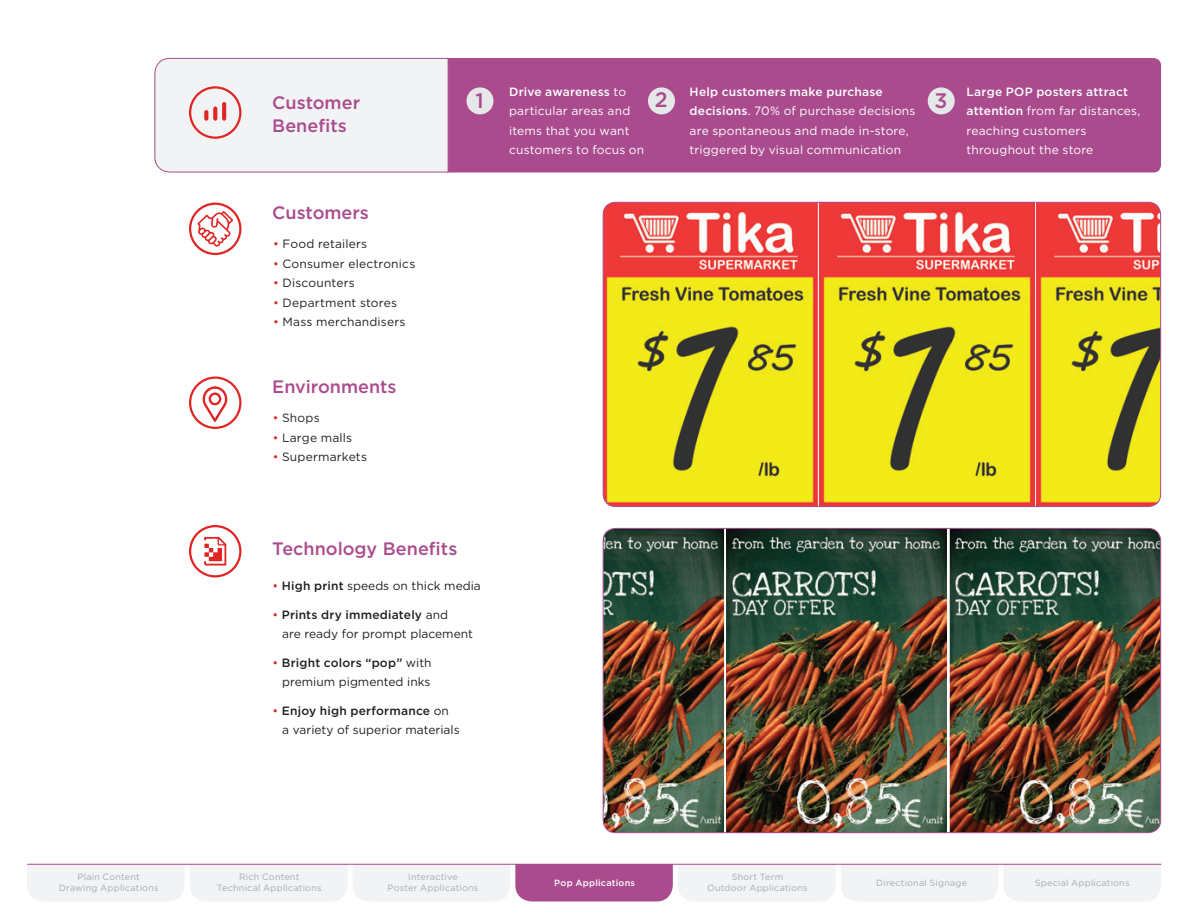
<style>
.page{position:relative;width:1188px;height:918px;background:#fff}
.page>*{position:absolute;margin:0;border:0;box-sizing:border-box;transform-origin:0 0}
.t1{font:500 21px "Gotham";color:#aa4b8e}
.t2{font:500 18px/22.5px "Gotham";color:#aa4b8e}
.Body_text_-_Blue{font:12px/19.5px "Gotham";letter-spacing:.005em;color:#231f20}
.Body_text_-_Blue-2{font:12px/19.5px "Gotham";letter-spacing:.015em;color:#fff}
.t3{font:9px/10.5px "Gotham";letter-spacing:.025em;color:#a8a9ad;text-align:center}
.t4{font:500 9px "Gotham";letter-spacing:.025em;color:#fff}
.s1{font-weight:500}
.s2{color:#e02525}
</style>
<div class="page">
<div style="left:1004px;top:865px;width:157px;height:36px;background:#f2f3f4"></div>
<svg style="left:202px;top:386px;width:26px;height:37px"></svg>
<div style="left:449px;top:58px;width:712px;height:114px;background:#aa4b8e"></div>
<div style="left:154px;top:58px;width:295px;height:115px;background:#f2f3f4"></div>
<img style="left:603px;top:202px;width:558px;height:305px">
<img style="left:603px;top:528px;width:121px;height:305px">
<img style="left:727px;top:530px;width:220px;height:301px">
<img style="left:950px;top:528px;width:211px;height:305px">
<div style="left:189px;top:376px;width:53px;height:53px;border:2px solid #e02525;border-radius:50%"></div>
<div style="left:189px;top:203px;width:53px;height:52px;border:2px solid #e02525;border-radius:50%"></div>
<svg style="left:197px;top:211px;width:36px;height:36px"></svg>
<div style="left:189px;top:525px;width:53px;height:53px;border:2px solid #e02525;border-radius:50%"></div>
<svg style="left:204px;top:537px;width:22px;height:29px"></svg>
<div style="left:189px;top:86px;width:53px;height:53px;border:2px solid #e02525;border-radius:50%"></div>
<svg style="left:222px;top:102px;width:4px;height:19px"></svg>
<svg style="left:213px;top:106px;width:4px;height:15px"></svg>
<svg style="left:204px;top:110px;width:4px;height:11px"></svg>
<div style="left:466px;top:87px;width:28px;height:27px;background:#e6e7e9;border-radius:50%"></div>
<div style="left:928px;top:87px;width:27px;height:27px;background:#e6e7e9;border-radius:50%"></div>
<div style="left:648px;top:87px;width:27px;height:27px;background:#e6e7e9;border-radius:50%"></div>
<div style="left:27px;top:865px;width:320px;height:36px;background:#f2f3f4"></div>
<svg style="left:353px;top:865px;width:645px;height:37px"></svg>
<hr style="left:27px;top:864px;width:1134px;height:1px;background:#aa4b8e">
<p class="Body_text_-_Blue-2" style="left:690px;top:82px;width:227px"><span class="s1">Help customers make purchase decisions</span>. 70% of purchase decisions are spontaneous and made in-store, triggered by visual communication</p>
<p class="Body_text_-_Blue-2" style="left:509px;top:82px;width:137px"><span class="s1">Drive awareness</span> to particular areas and items that you want customers to focus on</p>
<p class="t2" style="left:272px;top:91px;width:89px">Customer<br>Benefits</p>
<p class="t1" style="left:476px;top:87px;width:10px">1</p>
<p class="t1" style="left:655px;top:86px;width:14px">2</p>
<p class="t1" style="left:935px;top:87px;width:14px">3</p>
<p class="Body_text_-_Blue-2" style="left:967px;top:82px;width:175px"><span class="s1">Large POP posters attract attention</span> from far distances, reaching customers throughout the store</p>
<p class="t2" style="left:272px;top:201px;width:98px">Customers</p>
<p class="Body_text_-_Blue" style="left:273px;top:234px;width:96px"><span class="s2">•</span> Food retailers</p>
<p class="Body_text_-_Blue" style="left:273px;top:253px;width:144px"><span class="s2">•</span> Consumer electronics</p>
<p class="Body_text_-_Blue" style="left:273px;top:273px;width:83px"><span class="s2">•</span> Discounters</p>
<p class="Body_text_-_Blue" style="left:273px;top:292px;width:125px"><span class="s2">•</span> Department stores</p>
<p class="Body_text_-_Blue" style="left:273px;top:312px;width:134px"><span class="s2">•</span> Mass merchandisers</p>
<p class="t2" style="left:272px;top:375px;width:126px">Environments</p>
<p class="Body_text_-_Blue" style="left:273px;top:408px;width:48px"><span class="s2">•</span> Shops</p>
<p class="Body_text_-_Blue" style="left:273px;top:427px;width:81px"><span class="s2">•</span> Large malls</p>
<p class="Body_text_-_Blue" style="left:273px;top:447px;width:96px"><span class="s2">•</span> Supermarkets</p>
<p class="t2" style="left:272px;top:537px;width:187px">Technology Benefits</p>
<p class="Body_text_-_Blue" style="left:272px;top:576px;width:210px"><span class="s2">•</span> <span class="s1">High print</span> speeds on thick media</p>
<p class="Body_text_-_Blue" style="left:282px;top:604px;width:192px;text-indent:-10px"><span class="s2">•</span> <span class="s1">Prints dry immediately</span> and<br>are ready for prompt placement</p>
<p class="Body_text_-_Blue" style="left:272px;top:652px;width:161px;text-align:right"><span class="s2">•</span> <span class="s1">Bright colors “pop”</span> with premium pigmented inks</p>
<p class="Body_text_-_Blue" style="left:282px;top:700px;width:179px;text-indent:-10px"><span class="s2">•</span> <span class="s1">Enjoy high performance</span> on<br>a variety of superior materials</p>
<p class="t3" style="left:59px;top:872px;width:101px">Plain Content<br>Drawing Applications</p>
<p class="t4" style="left:554px;top:877px;width:82px">Pop Applications</p>
<p class="t3" style="left:217px;top:872px;width:106px">Rich Content<br>Technical Applications</p>
<p class="t3" style="left:388px;top:872px;width:92px">Interactive<br>Poster Applications</p>
<p class="t3" style="left:707px;top:872px;width:102px">Short Term<br>Outdoor Applications</p>
<p class="t3" style="left:876px;top:878px;width:92px">Directional Signage</p>
<p class="t3" style="left:1035px;top:878px;width:96px">Special Applications</p>
</div>
